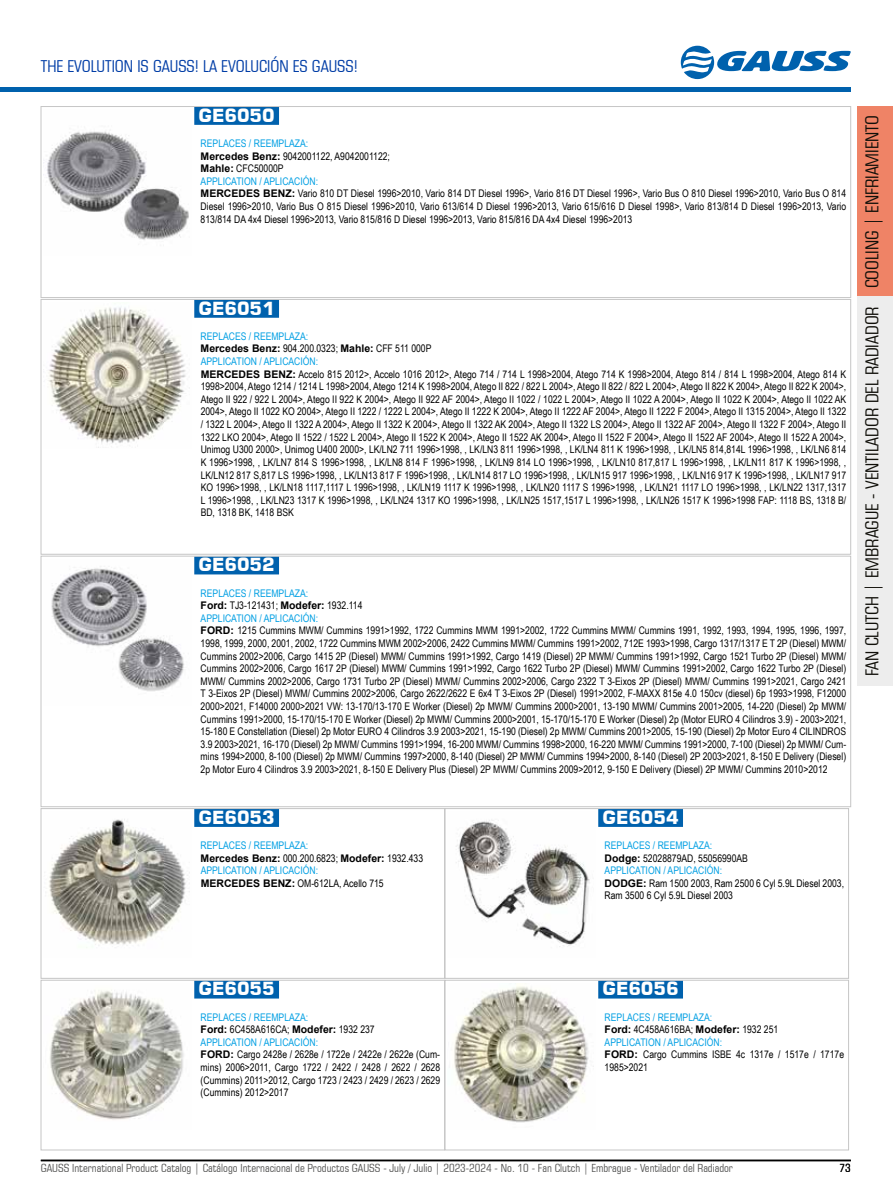
<style>
.page{position:relative;width:893px;height:1191px;background:#fff}
.page>*{position:absolute;margin:0;border:0;box-sizing:border-box;transform-origin:0 0}
.t1{font:condensed 18px "Square 721 BT";color:#11100a}
.t2{font:700 18px "Square 721 BT";color:#fff}
.t3{font:condensed 16.5px "Square 721 BT";color:#003da6}
.t4{font:condensed 11.25px "Square 721 BT";color:#575756}
.t5{font:condensed 11.25px "Square 721 BT";color:#000}
.t6{font:10.5px/12.6px "Arial Narrow";color:#000}
.t7{font:10.5px/12.6px "Arial Narrow";color:#009fe3}
.t8{font:700 10.5px "Arial";color:#000}
.s1{color:#009fe3}
.s2{font-family:"Arial";font-weight:700}
.s3{font-family:"Arial Narrow";font-weight:400}
.s4{font-family:"Arial";font-weight:700;color:#000}
.s5{color:#000}
</style>
<div class="page">
<hr style="left:41px;top:1159px;width:810px;height:2px;background:#000">
<div style="left:857px;top:296px;width:36px;height:389px;background:#ededed"></div>
<div style="left:857px;top:106px;width:36px;height:190px;background:#ef8366"></div>
<hr style="left:0;top:87px;width:851px;height:4px;background:#0061ad">
<svg style="left:681px;top:46px;width:170px;height:33px"></svg>
<div style="left:194px;top:107px;width:85px;height:18px;background:#0061ad"></div>
<div style="left:41px;top:106px;width:810px;height:192px;border:1px solid #c6c6c6"></div>
<img style="left:43px;top:131px;width:146px;height:109px">
<div style="left:194px;top:300px;width:85px;height:18px;background:#0061ad"></div>
<div style="left:41px;top:299px;width:810px;height:255px;border:1px solid #c6c6c6"></div>
<img style="left:48px;top:307px;width:142px;height:141px">
<div style="left:194px;top:556px;width:85px;height:18px;background:#0061ad"></div>
<div style="left:41px;top:556px;width:810px;height:251px;border:1px solid #c6c6c6"></div>
<img style="left:51px;top:566px;width:133px;height:125px">
<div style="left:194px;top:809px;width:85px;height:18px;background:#0061ad"></div>
<div style="left:41px;top:808px;width:404px;height:170px;border:1px solid #c6c6c6"></div>
<img style="left:49px;top:819px;width:141px;height:129px">
<div style="left:598px;top:809px;width:85px;height:18px;background:#0061ad"></div>
<div style="left:445px;top:808px;width:404px;height:170px;border:1px solid #c6c6c6"></div>
<img style="left:456px;top:820px;width:134px;height:127px">
<div style="left:194px;top:980px;width:85px;height:18px;background:#0061ad"></div>
<div style="left:41px;top:980px;width:404px;height:170px;border:1px solid #c6c6c6"></div>
<img style="left:50px;top:990px;width:134px;height:130px">
<div style="left:598px;top:980px;width:85px;height:18px;background:#0061ad"></div>
<div style="left:445px;top:980px;width:404px;height:170px;border:1px solid #c6c6c6"></div>
<img style="left:454px;top:985px;width:140px;height:138px">
<h2 class="t3" style="left:41px;top:56px;width:319px">THE EVOLUTION IS GAUSS! LA EVOLUCIÓN ES GAUSS!</h2>
<h1 class="t2" style="left:199px;top:104px;width:78px">GE6050</h1>
<p class="t6" style="left:201px;top:136px;width:647px"><span class="s1">REPLACES / REEMPLAZA:<br></span><span class="s2">Mercedes Benz:</span> 9042001122, A9042001122;<br><span class="s2">Mahle:</span> CFC50000P<br><span class="s1">APPLICATION / APLICACIÓN:<br></span><span class="s2">MERCEDES BENZ:</span> Vario 810 DT Diesel 1996&gt;2010, Vario 814 DT Diesel 1996&gt;, Vario 816 DT Diesel 1996&gt;, Vario Bus O 810 Diesel 1996&gt;2010, Vario Bus O 814<br>Diesel 1996&gt;2010, Vario Bus O 815 Diesel 1996&gt;2010, Vario 613/614 D Diesel 1996&gt;2013, Vario 615/616 D Diesel 1998&gt;, Vario 813/814 D Diesel 1996&gt;2013, Vario 813/814 DA 4x4 Diesel 1996&gt;2013, Vario 815/816 D Diesel 1996&gt;2013, Vario 815/816 DA 4x4 Diesel 1996&gt;2013</p>
<h1 class="t2" style="left:199px;top:297px;width:78px">GE6051</h1>
<p class="t6" style="left:201px;top:329px;width:647px"><span class="s1">REPLACES / REEMPLAZA:<br></span><span class="s2">Mercedes Benz:</span> 904.200.0323; <span class="s2">Mahle:</span> CFF 511 000P<br><span class="s1">APPLICATION / APLICACIÓN:<br></span><span class="s2">MERCEDES BENZ:</span> Accelo 815 2012&gt;, Accelo 1016 2012&gt;, Atego 714 / 714 L 1998&gt;2004, Atego 714 K 1998&gt;2004, Atego 814 / 814 L 1998&gt;2004, Atego 814 K 1998&gt;2004, Atego 1214 / 1214 L 1998&gt;2004, Atego 1214 K 1998&gt;2004, Atego II 822 / 822 L 2004&gt;, Atego II 822 / 822 L 2004&gt;, Atego II 822 K 2004&gt;, Atego II 822 K 2004&gt;, Atego II 922 / 922 L 2004&gt;, Atego II 922 K 2004&gt;, Atego II 922 AF 2004&gt;, Atego II 1022 / 1022 L 2004&gt;, Atego II 1022 A 2004&gt;, Atego II 1022 K 2004&gt;, Atego II 1022 AK 2004&gt;, Atego II 1022 KO 2004&gt;, Atego II 1222 / 1222 L 2004&gt;, Atego II 1222 K 2004&gt;, Atego II 1222 AF 2004&gt;, Atego II 1222 F 2004&gt;, Atego II 1315 2004&gt;, Atego II 1322 / 1322 L 2004&gt;, Atego II 1322 A 2004&gt;, Atego II 1322 K 2004&gt;, Atego II 1322 AK 2004&gt;, Atego II 1322 LS 2004&gt;, Atego II 1322 AF 2004&gt;, Atego II 1322 F 2004&gt;, Atego II 1322 LKO 2004&gt;, Atego II 1522 / 1522 L 2004&gt;, Atego II 1522 K 2004&gt;, Atego II 1522 AK 2004&gt;, Atego II 1522 F 2004&gt;, Atego II 1522 AF 2004&gt;, Atego II 1522 A 2004&gt;, Unimog U300 2000&gt;, Unimog U400 2000&gt;, LK/LN2 711 1996&gt;1998, , LK/LN3 811 1996&gt;1998, , LK/LN4 811 K 1996&gt;1998, , LK/LN5 814,814L 1996&gt;1998, , LK/LN6 814<br>K 1996&gt;1998, , LK/LN7 814 S 1996&gt;1998, , LK/LN8 814 F 1996&gt;1998, , LK/LN9 814 LO 1996&gt;1998, , LK/LN10 817,817 L 1996&gt;1998, , LK/LN11 817 K 1996&gt;1998, , LK/LN12 817 S,817 LS 1996&gt;1998, , LK/LN13 817 F 1996&gt;1998, , LK/LN14 817 LO 1996&gt;1998, , LK/LN15 917 1996&gt;1998, , LK/LN16 917 K 1996&gt;1998, , LK/LN17 917<br>KO 1996&gt;1998, , LK/LN18 1117,1117 L 1996&gt;1998, , LK/LN19 1117 K 1996&gt;1998, , LK/LN20 1117 S 1996&gt;1998, , LK/LN21 1117 LO 1996&gt;1998, , LK/LN22 1317,1317<br>L 1996&gt;1998, , LK/LN23 1317 K 1996&gt;1998, , LK/LN24 1317 KO 1996&gt;1998, , LK/LN25 1517,1517 L 1996&gt;1998, , LK/LN26 1517 K 1996&gt;1998 FAP: 1118 BS, 1318 B/ BD, 1318 BK, 1418 BSK</p>
<h1 class="t2" style="left:199px;top:554px;width:78px">GE6052</h1>
<p class="t6" style="left:201px;top:586px;width:647px"><span class="s1">REPLACES / REEMPLAZA:<br></span><span class="s2">Ford:</span> TJ3-121431; <span class="s2">Modefer:</span> 1932.114<br><span class="s1">APPLICATION / APLICACIÓN:<br></span><span class="s2">FORD:</span> 1215 Cummins MWM/ Cummins 1991&gt;1992, 1722 Cummins MWM 1991&gt;2002, 1722 Cummins MWM/ Cummins 1991, 1992, 1993, 1994, 1995, 1996, 1997, 1998, 1999, 2000, 2001, 2002, 1722 Cummins MWM 2002&gt;2006, 2422 Cummins MWM/ Cummins 1991&gt;2002, 712E 1993&gt;1998, Cargo 1317/1317 E T 2P (Diesel) MWM/ Cummins 2002&gt;2006, Cargo 1415 2P (Diesel) MWM/ Cummins 1991&gt;1992, Cargo 1419 (Diesel) 2P MWM/ Cummins 1991&gt;1992, Cargo 1521 Turbo 2P (Diesel) MWM/ Cummins 2002&gt;2006, Cargo 1617 2P (Diesel) MWM/ Cummins 1991&gt;1992, Cargo 1622 Turbo 2P (Diesel) MWM/ Cummins 1991&gt;2002, Cargo 1622 Turbo 2P (Diesel)<br>MWM/ Cummins 2002&gt;2006, Cargo 1731 Turbo 2P (Diesel) MWM/ Cummins 2002&gt;2006, Cargo 2322 T 3-Eixos 2P (Diesel) MWM/ Cummins 1991&gt;2021, Cargo 2421<br>T 3-Eixos 2P (Diesel) MWM/ Cummins 2002&gt;2006, Cargo 2622/2622 E 6x4 T 3-Eixos 2P (Diesel) 1991&gt;2002, F-MAXX 815e 4.0 150cv (diesel) 6p 1993&gt;1998, F12000<br>2000&gt;2021, F14000 2000&gt;2021 VW: 13-170/13-170 E Worker (Diesel) 2p MWM/ Cummins 2000&gt;2001, 13-190 MWM/ Cummins 2001&gt;2005, 14-220 (Diesel) 2p MWM/ Cummins 1991&gt;2000, 15-170/15-170 E Worker (Diesel) 2p MWM/ Cummins 2000&gt;2001, 15-170/15-170 E Worker (Diesel) 2p (Motor EURO 4 Cilindros 3.9) - 2003&gt;2021, 15-180 E Constellation (Diesel) 2p Motor EURO 4 Cilindros 3.9 2003&gt;2021, 15-190 (Diesel) 2p MWM/ Cummins 2001&gt;2005, 15-190 (Diesel) 2p Motor Euro 4 CILINDROS 3.9 2003&gt;2021, 16-170 (Diesel) 2p MWM/ Cummins 1991&gt;1994, 16-200 MWM/ Cummins 1998&gt;2000, 16-220 MWM/ Cummins 1991&gt;2000, 7-100 (Diesel) 2p MWM/ Cum&shy;mins 1994&gt;2000, 8-100 (Diesel) 2p MWM/ Cummins 1997&gt;2000, 8-140 (Diesel) 2P MWM/ Cummins 1994&gt;2000, 8-140 (Diesel) 2P 2003&gt;2021, 8-150 E Delivery (Diesel)<br>2p Motor Euro 4 Cilindros 3.9 2003&gt;2021, 8-150 E Delivery Plus (Diesel) 2P MWM/ Cummins 2009&gt;2012, 9-150 E Delivery (Diesel) 2P MWM/ Cummins 2010&gt;2012</p>
<h1 class="t2" style="left:199px;top:806px;width:78px">GE6053</h1>
<p class="t7" style="left:201px;top:838px;width:109px">REPLACES / REEMPLAZA:</p>
<p class="t8" style="left:201px;top:850px;width:224px">Mercedes Benz: <span class="s3">000.200.6823;</span> Modefer: <span class="s3">1932.433</span></p>
<p class="t7" style="left:201px;top:864px;width:185px">APPLICATION / APLICACIÓN:<br><span class="s4">MERCEDES BENZ:</span> <span class="s5">OM-612LA, Acello 715</span></p>
<h1 class="t2" style="left:602px;top:806px;width:78px">GE6054</h1>
<p class="t6" style="left:605px;top:838px;width:241px"><span class="s1">REPLACES / REEMPLAZA:<br></span><span class="s2">Dodge:</span> 52028879AD, 55056990AB<br><span class="s1">APPLICATION / APLICACIÓN:<br></span><span class="s2">DODGE:</span> Ram 1500 2003, Ram 2500 6 Cyl 5.9L Diesel 2003,<br>Ram 3500 6 Cyl 5.9L Diesel 2003</p>
<h1 class="t1" style="left:861px;top:676px;width:563px;rotate:-90deg">FAN CLUTCH | EMBRAGUE - VENTILADOR DEL RADIADOR COOLING | ENFRIAMIENTO</h1>
<h1 class="t2" style="left:199px;top:978px;width:78px">GE6055</h1>
<p class="t6" style="left:201px;top:1010px;width:241px"><span class="s1">REPLACES / REEMPLAZA:<br></span><span class="s2">Ford:</span> 6C458A616CA; <span class="s2">Modefer:</span> 1932 237<br><span class="s1">APPLICATION / APLICACIÓN:<br></span><span class="s2">FORD:</span> Cargo 2428e / 2628e / 1722e / 2422e / 2622e (Cum&shy;mins) 2006&gt;2011, Cargo 1722 / 2422 / 2428 / 2622 / 2628 (Cummins) 2011&gt;2012, Cargo 1723 / 2423 / 2429 / 2623 / 2629 (Cummins) 2012&gt;2017</p>
<h1 class="t2" style="left:602px;top:978px;width:78px">GE6056</h1>
<p class="t6" style="left:605px;top:1010px;width:241px"><span class="s1">REPLACES / REEMPLAZA:<br></span><span class="s2">Ford:</span> 4C458A616BA; <span class="s2">Modefer:</span> 1932 251<br><span class="s1">APPLICATION / APLICACIÓN:<br></span><span class="s2">FORD:</span> Cargo Cummins ISBE 4c 1317e / 1517e / 1717e<br>1985&gt;2021</p>
<p class="t4" style="left:41px;top:1161px;width:693px">GAUSS International Product Catalog | Catálogo Internacional de Productos GAUSS - July / Julio | 2023-2024 - No. 10 - Fan Clutch | Embrague - Ventilador del Radiador</p>
<p class="t5" style="left:840px;top:1161px;width:13px">73</p>
</div>
